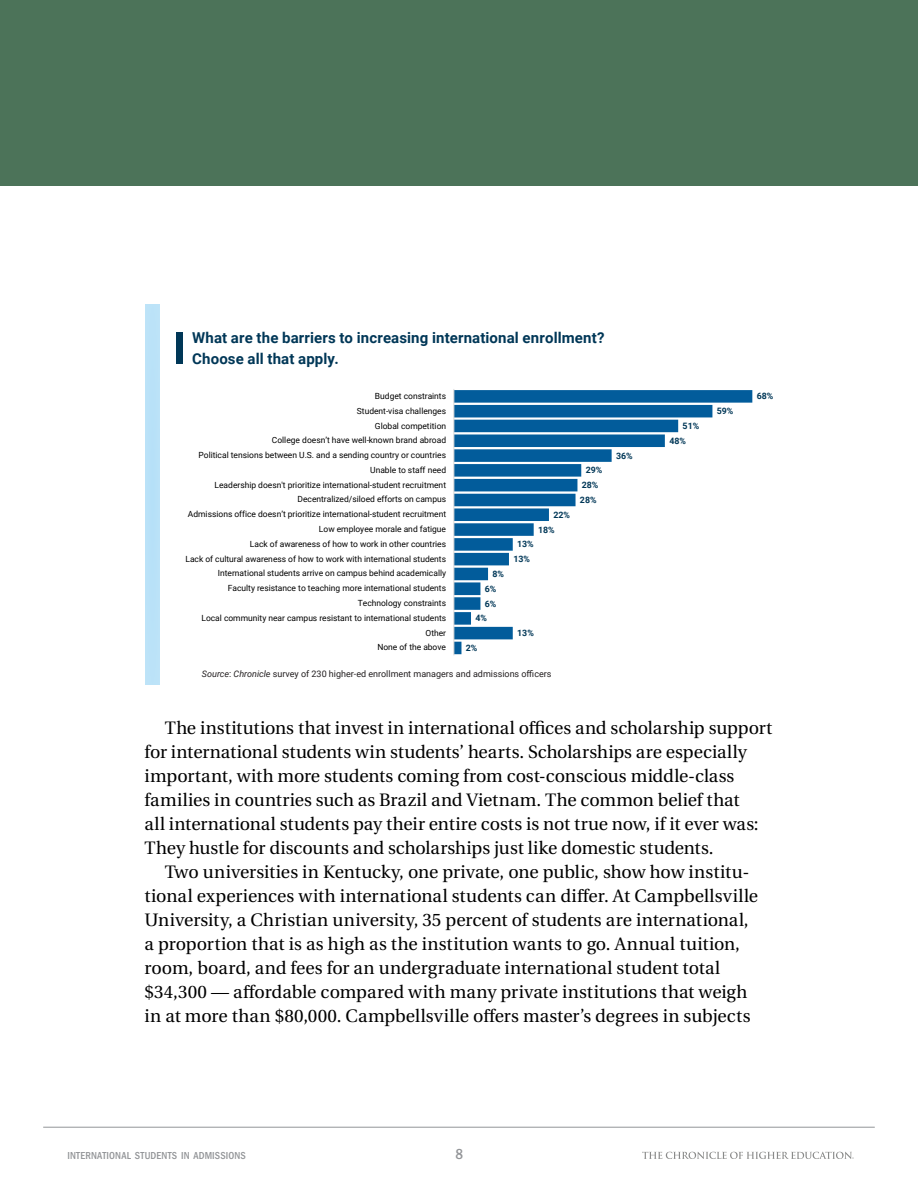
<style>
.page{position:relative;width:918px;height:1188px;background:#fff}
.page>*{position:absolute;margin:0;border:0;box-sizing:border-box;transform-origin:0 0}
._2023_Adobe_RB_Body_Copy{font:18px/24px "Heuristica";color:#000}
.Paragraph_Style_3{font:700 15px "Roboto";letter-spacing:.01em;color:#003757}
.t1{font:500 condensed 15px "ITC Franklin Gothic Std";color:#939598}
.t2{font:500 condensed 10.5px "ITC Franklin Gothic Std";letter-spacing:.01em;color:#939598}
._2023_Research_Brief_Source{font:9px "Roboto";color:#231f20}
.t3{font:700 8.85px/14.9px "Roboto";letter-spacing:-.005em;color:#003757}
.t4{font:8.4px/14.9px "Roboto";color:#000;text-align:right}
.s1{font-style:italic}
</style>
<div class="page">
<hr style="left:43px;top:1127px;width:832px;height:1px;background:#939598">
<svg style="left:642px;top:1152px;width:212px;height:7px"></svg>
<div style="left:0;top:0;width:918px;height:185px;background:#4c7359"></div>
<div style="left:145px;top:304px;width:15px;height:380px;background:#b5e0f8"></div>
<div style="left:176px;top:332px;width:7px;height:32px;background:#003757"></div>
<svg style="left:455px;top:390px;width:297px;height:264px"></svg>
<hr style="left:454px;top:389px;width:1px;height:266px;background:#d9d9d9">
<p class="Paragraph_Style_3" style="left:192px;top:327px;width:414px">What are the barriers to increasing international enrollment?</p>
<p class="Paragraph_Style_3" style="left:192px;top:348px;width:148px">Choose all that apply.</p>
<p class="t4" style="left:185px;top:388px;width:262px">Budget constraints<br>Student-visa challenges<br>Global competition<br>College doesn’t have well-known brand abroad<br>Political tensions between U.S. and a sending country or countries Unable to staff need<br>Leadership doesn't prioritize international-student recruitment Decentralized/siloed efforts on campus<br>Admissions office doesn’t prioritize international-student recruitment Low employee morale and fatigue<br>Lack of awareness of how to work in other countries<br>Lack of cultural awareness of how to work with international students International students arrive on campus behind academically<br>Faculty resistance to teaching more international students Technology constraints<br>Local community near campus resistant to international students Other<br>None of the above</p>
<p class="_2023_Research_Brief_Source" style="left:202px;top:668px;width:351px"><span class="s1">Source</span>: <span class="s1">Chronicle</span> survey of 230 higher-ed enrollment managers and admissions officers</p>
<p class="t3" style="left:538px;top:507px;width:33px;text-indent:15px">22%<br>18%</p>
<p class="t3" style="left:513px;top:537px;width:22px;text-align:center">13%<br>13%</p>
<p class="t3" style="left:493px;top:566px;width:13px">8%</p>
<p class="t3" style="left:485px;top:581px;width:13px">6%</p>
<p class="t3" style="left:485px;top:596px;width:13px">6%</p>
<p class="t3" style="left:475px;top:611px;width:13px">4%</p>
<p class="t3" style="left:517px;top:625px;width:18px">13%</p>
<p class="t3" style="left:466px;top:640px;width:13px">2%</p>
<p class="t3" style="left:580px;top:463px;width:24px;text-indent:6px">29%<br>28%<br>28%</p>
<p class="t3" style="left:616px;top:448px;width:18px">36%</p>
<p class="t3" style="left:669px;top:418px;width:31px;text-indent:13px">51%<br>48%</p>
<p class="t3" style="left:717px;top:403px;width:18px">59%</p>
<p class="t3" style="left:757px;top:389px;width:18px">68%</p>
<p class="_2023_Adobe_RB_Body_Copy" style="left:145px;top:716px;width:629px;text-indent:20px">The institutions that invest in international offices and scholarship support for international students win students’ hearts. Scholarships are especially important, with more students coming from cost-conscious middle-class families in countries such as Brazil and Vietnam. The common belief that<br>all international students pay their entire costs is not true now, if it ever was:<br>They hustle for discounts and scholarships just like domestic students.</p>
<p class="_2023_Adobe_RB_Body_Copy" style="left:145px;top:860px;width:615px;text-indent:20px">Two universities in Kentucky, one private, one public, show how institu&shy;tional experiences with international students can differ. At Campbellsville University, a Christian university, 35 percent of students are international, a proportion that is as high as the institution wants to go. Annual tuition, room, board, and fees for an undergraduate international student total $34,300 — affordable compared with many private institutions that weigh in at more than $80,000. Campbellsville offers master’s degrees in subjects</p>
<p class="t2" style="left:68px;top:1150px;width:180px">INTERNATIONAL STUDENTS IN ADMISSIONS</p>
<p class="t1" style="left:456px;top:1146px;width:9px">8</p>
</div>
